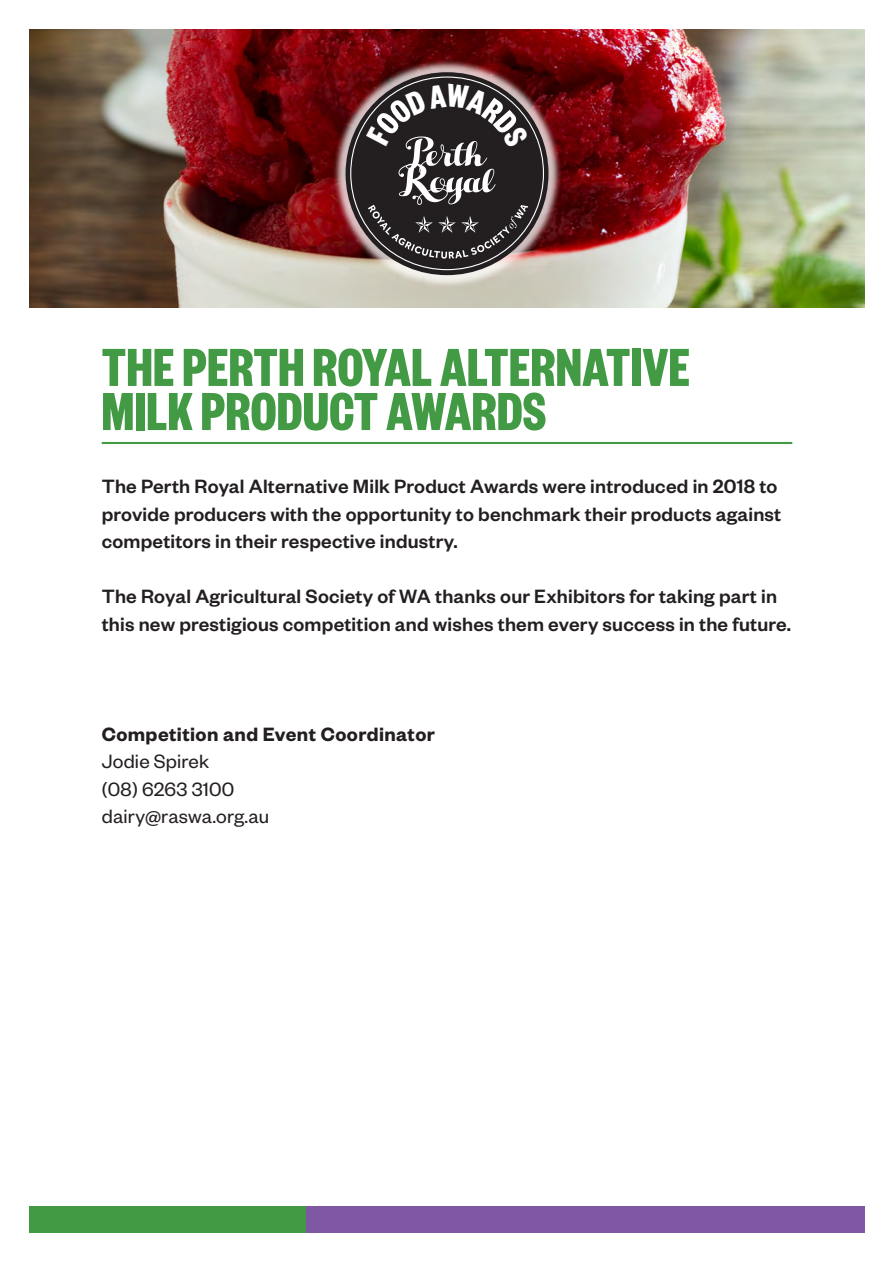
<style>
.page{position:relative;width:893px;height:1263px;background:#fff}
.page>*{position:absolute;margin:0;border:0;box-sizing:border-box;transform-origin:0 0}
.Main_Schedule_Titles{font:700 58.8px/44.1px "Founders Grotesk X Cond";letter-spacing:.01em;color:#439a45}
.t1{font:500 21.15px/27.5px "Founders Grotesk";letter-spacing:.01em;color:#231f20}
.t2{font:600 21.15px/27.5px "Founders Grotesk";letter-spacing:.02em;color:#231f20}
.t3{font:21.15px/27.5px "Founders Grotesk";letter-spacing:.01em;color:#231f20}
.s1{font-weight:400}
</style>
<div class="page">
<img style="left:30px;top:29px;width:834px;height:279px">
<div style="left:30px;top:1206px;width:834px;height:27px;background:#7f58a4"></div>
<div style="left:333px;top:59px;width:228px;height:229px;background:#fff;opacity:.75"></div>
<hr style="left:102px;top:442px;width:690px;height:2px;background:#439a45">
<div style="left:30px;top:1206px;width:276px;height:27px;background:#439a45"></div>
<svg style="left:350px;top:76px;width:194px;height:194px;background:#4a4040"></svg>
<p class="Main_Schedule_Titles" style="left:102px;top:342px;width:589px">THE PERTH ROYAL ALTERNATIVE<br>MILK PRODUCT AWARDS</p>
<p class="t1" style="left:102px;top:472px;width:681px">The Perth Royal Alternative Milk Product Awards were introduced in 2018 to provide producers with the opportunity to benchmark their products against competitors in their respective industry.</p>
<p class="t1" style="left:102px;top:582px;width:691px">The Royal Agricultural Society of WA thanks our Exhibitors for taking part in this new prestigious competition and wishes them every success in the future.</p>
<p class="t2" style="left:102px;top:719px;width:335px">Competition and Event Coordinator<br><span class="s1">Jodie Spirek</span></p>
<p class="t3" style="left:102px;top:774px;width:169px">(08) 6263 3100 dairy@raswa.org.au</p>
</div>
